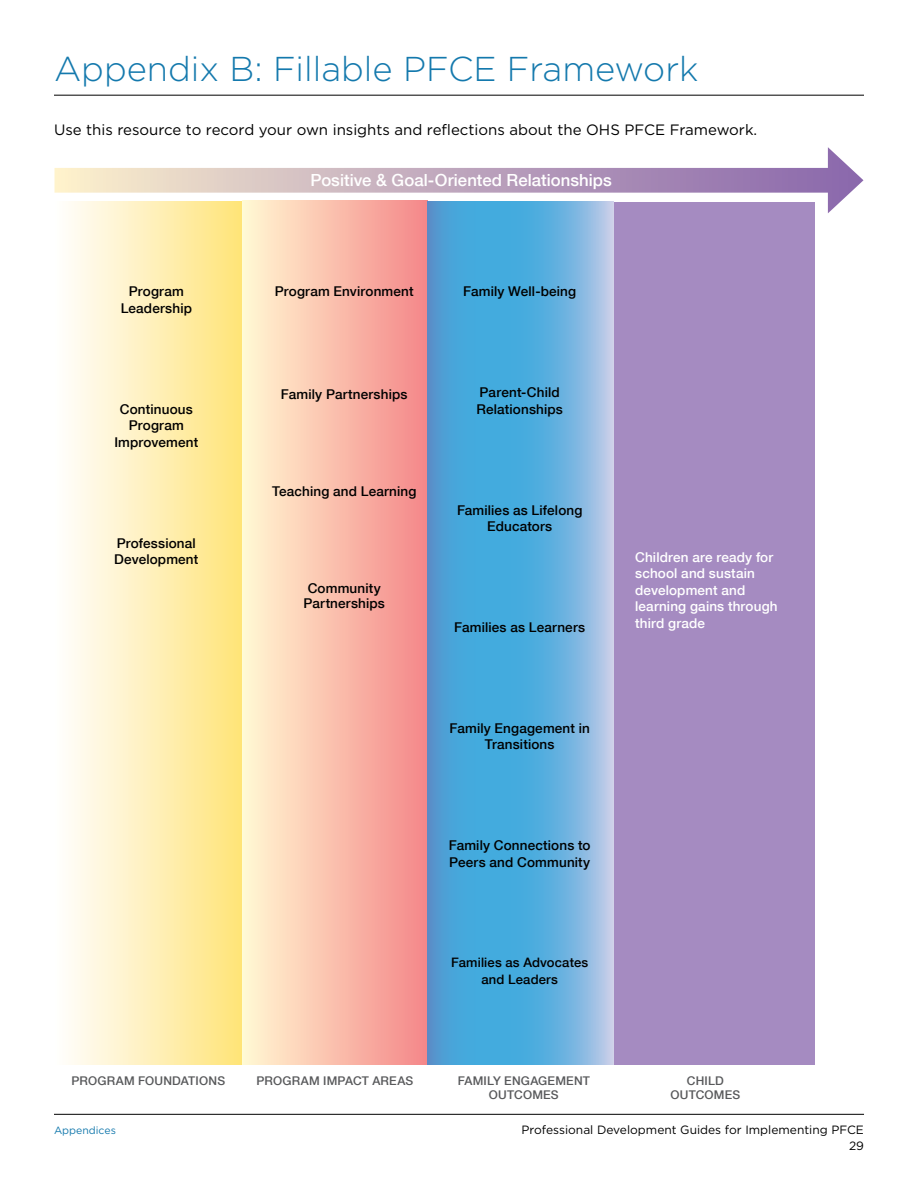
<style>
.page{position:relative;width:918px;height:1188px;background:#fff}
.page>*{position:absolute;margin:0;border:0;box-sizing:border-box;transform-origin:0 0}
.t1{font:300 34.5px "Gotham";color:#1479ad}
.Framework_title_in_a{font:500 16.65px "Helvetica Neue";letter-spacing:.005em;color:#fff}
.text{font:15px "Gotham";color:#000}
.t2{font:500 13.5px/16.5px "Helvetica Neue";letter-spacing:.01em;color:#000;text-align:center}
.t3{font:500 13.5px/16.5px "Helvetica Neue";letter-spacing:.015em;color:#fff}
.t4{font:500 13.05px/16.5px "Helvetica Neue";letter-spacing:.015em;color:#000;text-align:center}
.t5{font:500 12px/14.4px "Helvetica Neue";letter-spacing:.015em;color:#58595b;text-align:center}
.t6{font:12px/16px "Gotham";color:#000;text-align:right}
.t7{font:10.5px "Gotham";color:#1479ad}
</style>
<div class="page">
<hr style="left:54px;top:1114px;width:810px;height:1px;background:#000">
<hr style="left:54px;top:95px;width:810px;height:1px;background:#000">
<div style="left:55px;top:168px;width:786px;height:25px;background:linear-gradient(to right,#faeecd,#8965ac)"></div>
<svg style="left:828px;top:147px;width:35px;height:66px"></svg>
<div style="left:614px;top:202px;width:201px;height:862px;background:#a58bc1"></div>
<div style="left:55px;top:202px;width:187px;height:862px;background:linear-gradient(to right,#fffeff,#ffe479)"></div>
<div style="left:242px;top:201px;width:186px;height:863px;background:linear-gradient(to right,#fff9d3,#f48688)"></div>
<svg style="left:428px;top:202px;width:186px;height:862px;background:#60aedd"></svg>
<h1 class="t1" style="left:54px;top:47px;width:646px">Appendix B: Fillable PFCE Framework</h1>
<p class="text" style="left:54px;top:120px;width:705px">Use this resource to record your own insights and reflections about the OHS PFCE Framework.</p>
<h2 class="Framework_title_in_a" style="left:310px;top:166px;width:303px">Positive &amp; Goal-Oriented Relationships</h2>
<p class="t2" style="left:121px;top:283px;width:73px">Program<br>Leadership</p>
<p class="t2" style="left:114px;top:400px;width:85px">Continuous<br>Program<br>Improvement</p>
<p class="t2" style="left:114px;top:534px;width:86px;text-align:left">Professional<br>Development</p>
<p class="t2" style="left:275px;top:283px;width:140px">Program Environment</p>
<p class="t2" style="left:281px;top:385px;width:128px">Family Partnerships</p>
<p class="t2" style="left:272px;top:482px;width:146px">Teaching and Learning</p>
<p class="t2" style="left:304px;top:580px;width:83px;line-height:15.6px">Community<br>Partnerships</p>
<p class="t2" style="left:463px;top:283px;width:114px">Family Well-being</p>
<p class="t2" style="left:477px;top:384px;width:88px;text-align:left">Parent-Child<br>Relationships</p>
<p class="t2" style="left:457px;top:501px;width:127px">Families as Lifelong<br>Educators</p>
<p class="t2" style="left:454px;top:618px;width:132px">Families as Learners</p>
<p class="t2" style="left:450px;top:719px;width:142px">Family Engagement in<br>Transitions</p>
<p class="t2" style="left:449px;top:836px;width:143px;text-align:left">Family Connections to<br>Peers and Community</p>
<p class="t4" style="left:451px;top:954px;width:139px">Families as Advocates and Leaders</p>
<p class="t3" style="left:635px;top:548px;width:144px">Children are ready for school and sustain development and learning gains through third grade</p>
<p class="t5" style="left:72px;top:1073px;width:155px">PROGRAM FOUNDATIONS</p>
<p class="t7" style="left:54px;top:1124px;width:63px">Appendices</p>
<p class="t5" style="left:257px;top:1073px;width:158px">PROGRAM IMPACT AREAS</p>
<p class="t5" style="left:458px;top:1073px;width:134px">FAMILY ENGAGEMENT<br>OUTCOMES</p>
<p class="t5" style="left:670px;top:1073px;width:71px">CHILD<br>OUTCOMES</p>
<p class="t6" style="left:522px;top:1121px;width:344px">Professional Development Guides for Implementing PFCE<br>29</p>
</div>
